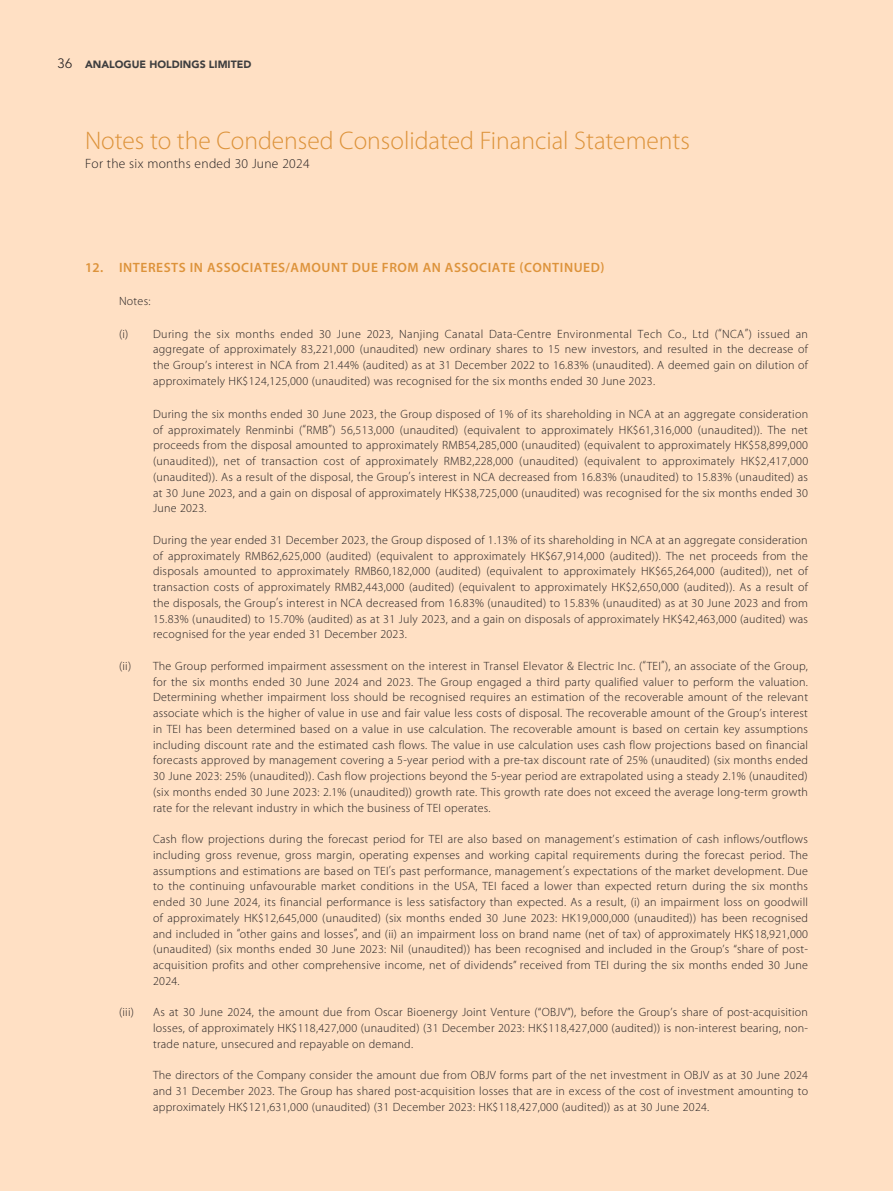
<style>
.page{position:relative;width:893px;height:1191px;background:#ffe0c4}
.page>*{position:absolute;margin:0;border:0;box-sizing:border-box;transform-origin:0 0}
.t1{font:300 25.5px "Myriad Pro";color:#dd933b}
.t2{font:600 13.5px "Myriad Pro";letter-spacing:.04em;color:#dd933b}
.t3{font:300 13.5px "Myriad Pro";letter-spacing:.02em;color:#231f20}
.t4{font:300 12px/15.8px "Myriad Pro";letter-spacing:.02em;color:#231f20;text-align:justify}
.t5{font:900 10.5px "Avenir LT Std";color:#3e3e3f}
.s1{font-weight:300;font-size:13.5px;color:#231f20}
</style>
<div class="page">
<p class="t5" style="left:58px;top:58px;width:195px"><span class="s1">36</span> ANALOGUE HOLDINGS LIMITED</p>
<h1 class="t1" style="left:85px;top:125px;width:606px">Notes to the Condensed Consolidated Financial Statements</h1>
<p class="t3" style="left:85px;top:156px;width:226px">For the six months ended 30 June 2024</p>
<p class="t2" style="left:85px;top:258px;width:521px">12. INTERESTS IN ASSOCIATES/AMOUNT DUE FROM AN ASSOCIATE (CONTINUED)</p>
<p class="t4" style="left:119px;top:292px;width:33px">Notes:</p>
<p class="t4" style="left:153px;top:325px;width:656px;text-indent:-34px">(i) During the six months ended 30 June 2023, Nanjing Canatal Data-Centre Environmental Tech Co., Ltd (“NCA”) issued an aggregate of approximately 83,221,000 (unaudited) new ordinary shares to 15 new investors, and resulted in the decrease of the Group’s interest in NCA from 21.44% (audited) as at 31 December 2022 to 16.83% (unaudited). A deemed gain on dilution of approximately HK$124,125,000 (unaudited) was recognised for the six months ended 30 June 2023.</p>
<p class="t4" style="left:153px;top:406px;width:657px">During the six months ended 30 June 2023, the Group disposed of 1% of its shareholding in NCA at an aggregate consideration of approximately Renminbi (“RMB”) 56,513,000 (unaudited) (equivalent to approximately HK$61,316,000 (unaudited)). The net proceeds from the disposal amounted to approximately RMB54,285,000 (unaudited) (equivalent to approximately HK$58,899,000 (unaudited)), net of transaction cost of approximately RMB2,228,000 (unaudited) (equivalent to approximately HK$2,417,000 (unaudited)). As a result of the disposal, the Group’s interest in NCA decreased from 16.83% (unaudited) to 15.83% (unaudited) as at 30 June 2023, and a gain on disposal of approximately HK$38,725,000 (unaudited) was recognised for the six months ended 30<br>June 2023.</p>
<p class="t4" style="left:153px;top:532px;width:656px">During the year ended 31 December 2023, the Group disposed of 1.13% of its shareholding in NCA at an aggregate consideration of approximately RMB62,625,000 (audited) (equivalent to approximately HK$67,914,000 (audited)). The net proceeds from the disposals amounted to approximately RMB60,182,000 (audited) (equivalent to approximately HK$65,264,000 (audited)), net of transaction costs of approximately RMB2,443,000 (audited) (equivalent to approximately HK$2,650,000 (audited)). As a result of the disposals, the Group’s interest in NCA decreased from 16.83% (unaudited) to 15.83% (unaudited) as at 30 June 2023 and from 15.83% (unaudited) to 15.70% (audited) as at 31 July 2023, and a gain on disposals of approximately HK$42,463,000 (audited) was recognised for the year ended 31 December 2023.</p>
<p class="t4" style="left:119px;top:658px;width:14px">(ii)</p>
<p class="t4" style="left:153px;top:658px;width:657px">The Group performed impairment assessment on the interest in Transel Elevator &amp; Electric Inc. (“TEI”), an associate of the Group, for the six months ended 30 June 2024 and 2023. The Group engaged a third party qualified valuer to perform the valuation.<br>Determining whether impairment loss should be recognised requires an estimation of the recoverable amount of the relevant associate which is the higher of value in use and fair value less costs of disposal. The recoverable amount of the Group’s interest in TEI has been determined based on a value in use calculation. The recoverable amount is based on certain key assumptions including discount rate and the estimated cash flows. The value in use calculation uses cash flow projections based on financial forecasts approved by management covering a 5-year period with a pre-tax discount rate of 25% (unaudited) (six months ended 30 June 2023: 25% (unaudited)). Cash flow projections beyond the 5-year period are extrapolated using a steady 2.1% (unaudited) (six months ended 30 June 2023: 2.1% (unaudited)) growth rate. This growth rate does not exceed the average long-term growth rate for the relevant industry in which the business of TEI operates.</p>
<p class="t4" style="left:153px;top:831px;width:656px">Cash flow projections during the forecast period for TEI are also based on management’s estimation of cash inflows/outflows including gross revenue, gross margin, operating expenses and working capital requirements during the forecast period. The assumptions and estimations are based on TEI’s past performance, management’s expectations of the market development. Due to the continuing unfavourable market conditions in the USA, TEI faced a lower than expected return during the six months ended 30 June 2024, its financial performance is less satisfactory than expected. As a result, (i) an impairment loss on goodwill of approximately HK$12,645,000 (unaudited) (six months ended 30 June 2023: HK19,000,000 (unaudited)) has been recognised and included in “other gains and losses”, and (ii) an impairment loss on brand name (net of tax) of approximately HK$18,921,000 (unaudited) (six months ended 30 June 2023: Nil (unaudited)) has been recognised and included in the Group’s “share of post&shy;acquisition profits and other comprehensive income, net of dividends” received from TEI during the six months ended 30 June 2024.</p>
<p class="t4" style="left:119px;top:1004px;width:16px">(iii)</p>
<p class="t4" style="left:153px;top:1004px;width:656px">As at 30 June 2024, the amount due from Oscar Bioenergy Joint Venture (“OBJV”), before the Group’s share of post-acquisition losses, of approximately HK$118,427,000 (unaudited) (31 December 2023: HK$118,427,000 (audited)) is non-interest bearing, non&shy;trade nature, unsecured and repayable on demand.</p>
<p class="t4" style="left:153px;top:1067px;width:656px">The directors of the Company consider the amount due from OBJV forms part of the net investment in OBJV as at 30 June 2024 and 31 December 2023. The Group has shared post-acquisition losses that are in excess of the cost of investment amounting to approximately HK$121,631,000 (unaudited) (31 December 2023: HK$118,427,000 (audited)) as at 30 June 2024.</p>
</div>
